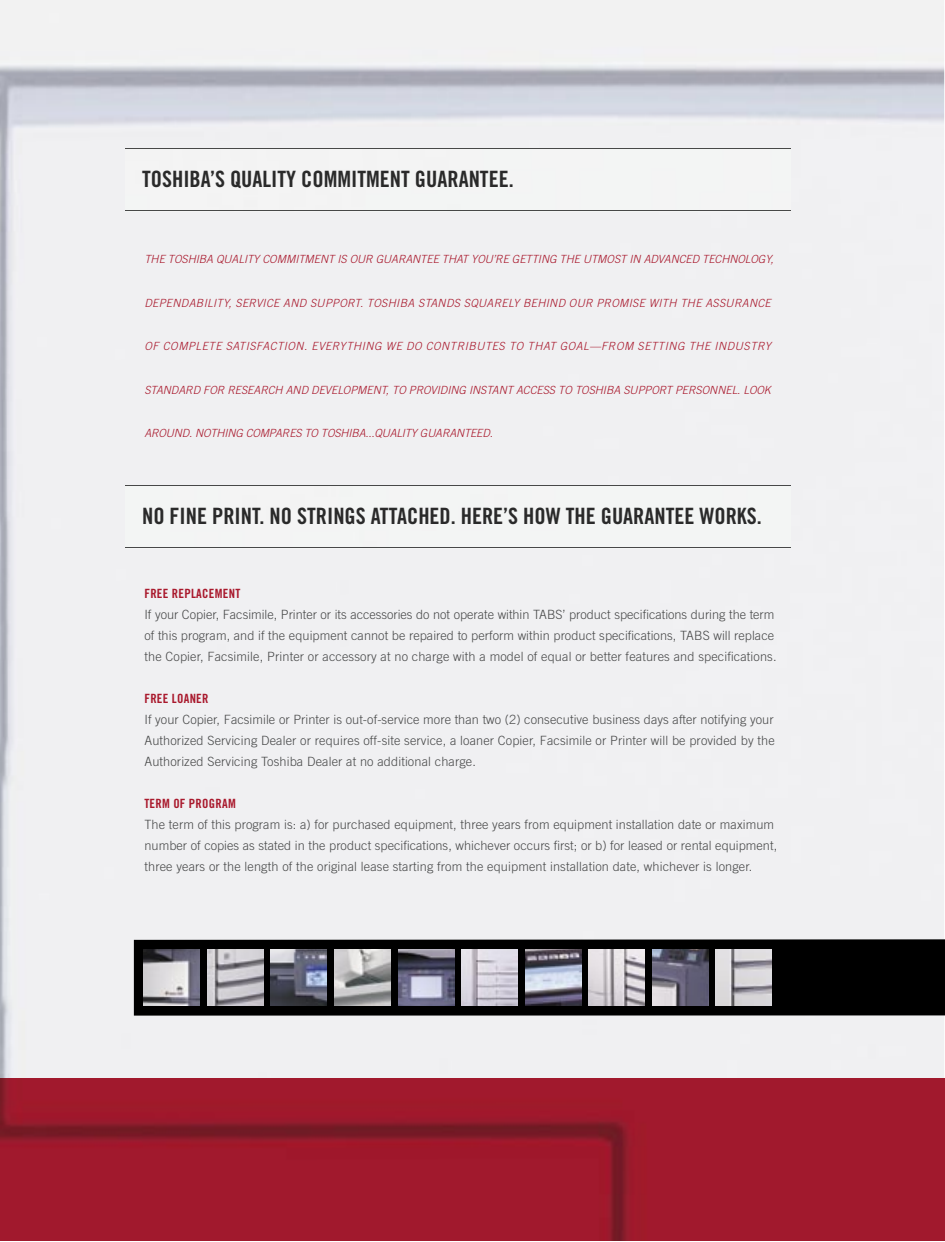
<style>
.page{position:relative;width:945px;height:1242px;background:#fff}
.page>*{position:absolute;margin:0;border:0;box-sizing:border-box;transform-origin:0 0}
.t1{font:22.5px "Trade Gothic Bold Cond Twenty";color:#2a2a2a}
.t2{font:300 12.75px/21px "Trade Gothic";letter-spacing:.005em;color:#474848}
.t3{font:italic 300 11.25px "Trade Gothic";letter-spacing:-.005em;color:#a9192d}
.t4{font:italic 300 11.25px "Trade Gothic";letter-spacing:.025em;color:#a9192d}
.t5{font:italic 300 11.25px "Trade Gothic";letter-spacing:.045em;color:#a9192d}
.s1{font-family:"Trade Gothic Bold Cond Twenty";font-weight:400;color:#a9192d}
</style>
<div class="page">
<img style="left:0;top:0;width:944px;height:1241px">
<svg style="left:134px;top:939px;width:811px;height:77px;background:#0c0c0c"></svg>
<img style="left:144px;top:950px;width:56px;height:56px">
<img style="left:652px;top:950px;width:56px;height:56px">
<img style="left:589px;top:950px;width:56px;height:56px">
<img style="left:716px;top:950px;width:56px;height:56px">
<img style="left:525px;top:950px;width:56px;height:56px">
<img style="left:462px;top:950px;width:56px;height:56px">
<img style="left:398px;top:950px;width:56px;height:56px">
<img style="left:334px;top:950px;width:57px;height:56px">
<img style="left:271px;top:950px;width:56px;height:56px">
<img style="left:207px;top:950px;width:56px;height:56px">
<div style="left:125px;top:486px;width:665px;height:61px;background:#f3f5f4"></div>
<hr style="left:125px;top:547px;width:666px;height:1px;background:#474848">
<hr style="left:125px;top:485px;width:666px;height:1px;background:#474848">
<div style="left:125px;top:149px;width:665px;height:61px;background:#f3f4f4"></div>
<hr style="left:125px;top:210px;width:666px;height:1px;background:#474848">
<hr style="left:125px;top:148px;width:666px;height:1px;background:#474848">
<p class="t1" style="left:142px;top:166px;width:373px">TOSHIBA’S QUALITY COMMITMENT GUARANTEE.</p>
<p class="t3" style="left:144px;top:252px;width:631px">THE TOSHIBA QUALITY COMMITMENT IS OUR GUARANTEE THAT YOU’RE GETTING THE UTMOST IN ADVANCED TECHNOLOGY,</p>
<p class="t4" style="left:144px;top:296px;width:628px">DEPENDABILITY, SERVICE AND SUPPORT. TOSHIBA STANDS SQUARELY BEHIND OUR PROMISE WITH THE ASSURANCE</p>
<p class="t5" style="left:144px;top:339px;width:628px">OF COMPLETE SATISFACTION. EVERYTHING WE DO CONTRIBUTES TO THAT GOAL—FROM SETTING THE INDUSTRY</p>
<p class="t3" style="left:144px;top:383px;width:628px">STANDARD FOR RESEARCH AND DEVELOPMENT, TO PROVIDING INSTANT ACCESS TO TOSHIBA SUPPORT PERSONNEL. LOOK</p>
<p class="t3" style="left:144px;top:426px;width:350px">AROUND. NOTHING COMPARES TO TOSHIBA...QUALITY GUARANTEED.</p>
<p class="t1" style="left:142px;top:503px;width:621px">NO FINE PRINT. NO STRINGS ATTACHED. HERE’S HOW THE GUARANTEE WORKS.</p>
<p class="t2" style="left:144px;top:582px;width:634px"><span class="s1">FREE REPLACEMENT<br></span>If your Copier, Facsimile, Printer or its accessories do not operate within TABS’ product specifications during the term of this program, and if the equipment cannot be repaired to perform within product specifications, TABS will replace the Copier, Facsimile, Printer or accessory at no charge with a model of equal or better features and specifications.</p>
<p class="t2" style="left:144px;top:687px;width:632px"><span class="s1">FREE LOANER<br></span>If your Copier, Facsimile or Printer is out-of-service more than two (2) consecutive business days after notifying your Authorized Servicing Dealer or requires off-site service, a loaner Copier, Facsimile or Printer will be provided by the Authorized Servicing Toshiba Dealer at no additional charge.</p>
<p class="t2" style="left:144px;top:792px;width:634px"><span class="s1">TERM OF PROGRAM<br></span>The term of this program is: a) for purchased equipment, three years from equipment installation date or maximum number of copies as stated in the product specifications, whichever occurs first; or b) for leased or rental equipment, three years or the length of the original lease starting from the equipment installation date, whichever is longer.</p>
</div>
